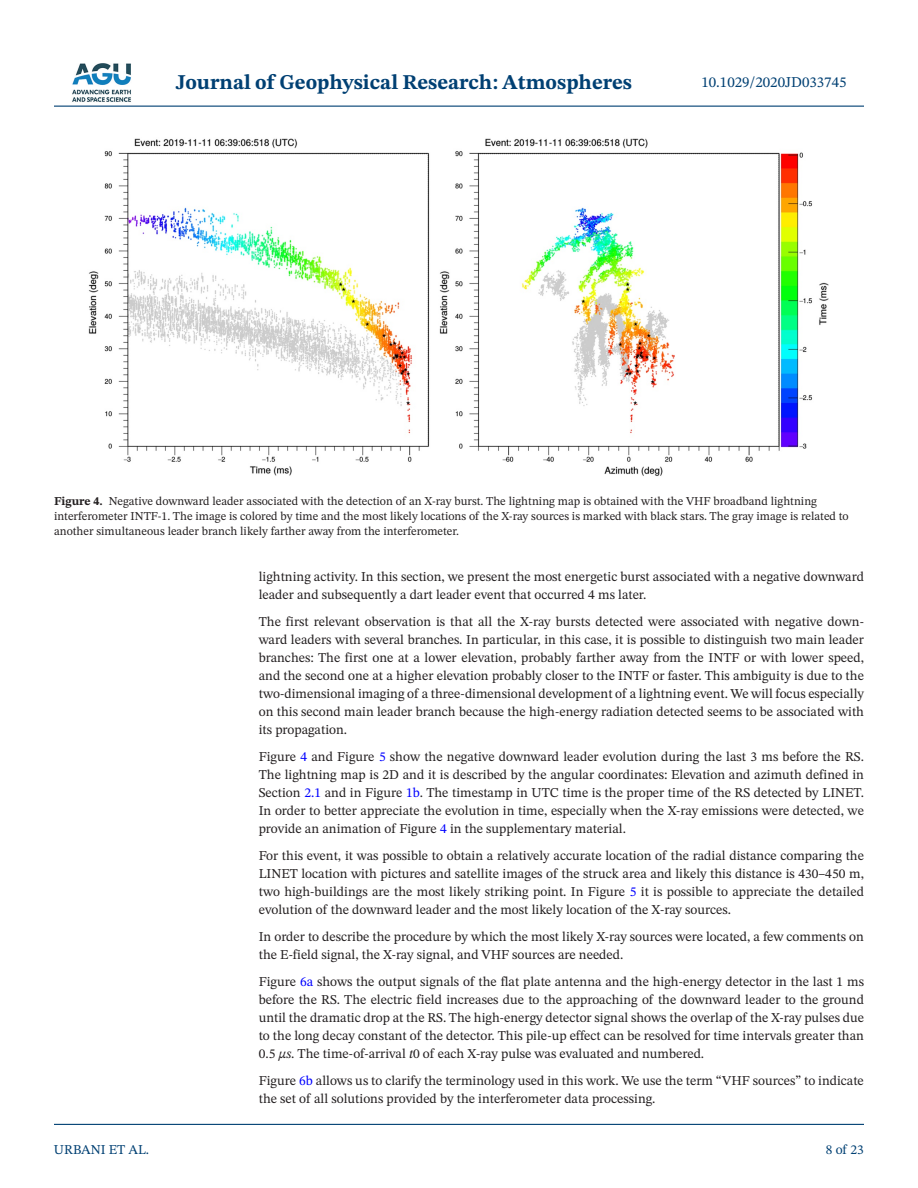
<style>
.page{position:relative;width:918px;height:1188px;background:#fff}
.page>*{position:absolute;margin:0;border:0;box-sizing:border-box;transform-origin:0 0}
.t1{font:700 21px "STIX Two Text";color:#004073}
.t2{font:15px "STIX Two Text";color:#004073}
.t3{font:13.5px/18px "STIX Two Text";color:#231f20;text-align:justify}
.t4{font:13.5px "STIX Two Text";color:#004073}
.t5{font:12px/15px "STIX Two Text";color:#231f20}
.s1{font-weight:700}
.s2{color:#00f}
.s3{font-style:italic}
</style>
<div class="page">
<hr style="left:54px;top:106px;width:810px;height:1px;background:#004073">
<hr style="left:54px;top:1124px;width:810px;height:1px;background:#004073">
<img style="left:72px;top:63px;width:59px;height:39px">
<img style="left:88px;top:138px;width:741px;height:338px">
<h1 class="t1" style="left:176px;top:67px;width:458px">Journal of Geophysical Research: Atmospheres</h1>
<p class="t2" style="left:701px;top:72px;width:147px">10.1029/2020JD033745</p>
<p class="t5" style="left:54px;top:493px;width:796px"><span class="s1">Figure 4.</span> Negative downward leader associated with the detection of an X-ray burst. The lightning map is obtained with the VHF broadband lightning interferometer INTF-1. The image is colored by time and the most likely locations of the X-ray sources is marked with black stars. The gray image is related to another simultaneous leader branch likely farther away from the interferometer.</p>
<p class="t4" style="left:54px;top:1140px;width:97px">URBANI ET AL.</p>
<p class="t3" style="left:259px;top:568px;width:607px">lightning activity. In this section, we present the most energetic burst associated with a negative downward leader and subsequently a dart leader event that occurred 4 ms later.</p>
<p class="t3" style="left:259px;top:613px;width:607px">The first relevant observation is that all the X-ray bursts detected were associated with negative down&shy;ward leaders with several branches. In particular, in this case, it is possible to distinguish two main leader branches: The first one at a lower elevation, probably farther away from the INTF or with lower speed, and the second one at a higher elevation probably closer to the INTF or faster. This ambiguity is due to the two-dimensional imaging of a three-dimensional development of a lightning event. We will focus especially on this second main leader branch because the high-energy radiation detected seems to be associated with its propagation.</p>
<p class="t3" style="left:259px;top:748px;width:607px">Figure <span class="s2">4</span> and Figure <span class="s2">5</span> show the negative downward leader evolution during the last 3 ms before the RS.<br>The lightning map is 2D and it is described by the angular coordinates: Elevation and azimuth defined in Section <span class="s2">2.1</span> and in Figure <span class="s2">1b</span>. The timestamp in UTC time is the proper time of the RS detected by LINET.<br>In order to better appreciate the evolution in time, especially when the X-ray emissions were detected, we provide an animation of Figure <span class="s2">4</span> in the supplementary material.</p>
<p class="t3" style="left:259px;top:847px;width:607px">For this event, it was possible to obtain a relatively accurate location of the radial distance comparing the LINET location with pictures and satellite images of the struck area and likely this distance is 430–450 m, two high-buildings are the most likely striking point. In Figure <span class="s2">5</span> it is possible to appreciate the detailed evolution of the downward leader and the most likely location of the X-ray sources.</p>
<p class="t3" style="left:259px;top:928px;width:607px">In order to describe the procedure by which the most likely X-ray sources were located, a few comments on the E-field signal, the X-ray signal, and VHF sources are needed.</p>
<p class="t3" style="left:259px;top:973px;width:607px">Figure <span class="s2">6a</span> shows the output signals of the flat plate antenna and the high-energy detector in the last 1 ms before the RS. The electric field increases due to the approaching of the downward leader to the ground until the dramatic drop at the RS. The high-energy detector signal shows the overlap of the X-ray pulses due to the long decay constant of the detector. This pile-up effect can be resolved for time intervals greater than 0.5 <span class="s3">μs</span>. The time-of-arrival <span class="s3">t</span>0 of each X-ray pulse was evaluated and numbered.</p>
<p class="t3" style="left:259px;top:1071px;width:607px">Figure <span class="s2">6b</span> allows us to clarify the terminology used in this work. We use the term “VHF sources” to indicate the set of all solutions provided by the interferometer data processing.</p>
<p class="t4" style="left:826px;top:1140px;width:40px">8 of 23</p>
</div>
